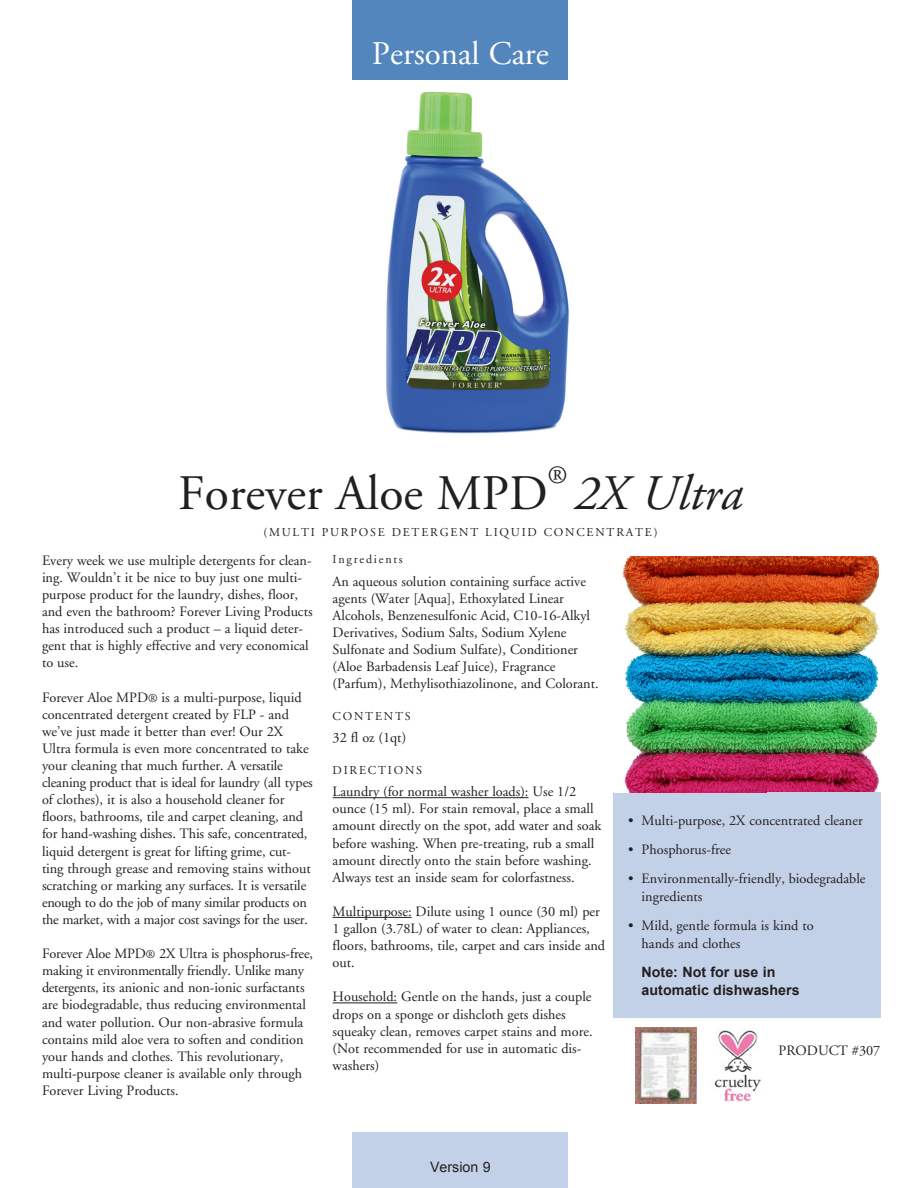
<style>
.page{position:relative;width:918px;height:1188px;background:#fff}
.page>*{position:absolute;margin:0;border:0;box-sizing:border-box;transform-origin:0 0}
.t1{font:49.5px "Adobe Garamond";color:#231f20}
.t2{font:italic 49.5px "Adobe Garamond";color:#231f20}
.t3{font:33px "Adobe Garamond";color:#fff}
.t4{font:24.75px "Adobe Garamond";color:#231f20}
.Key_Points{font:14.25px/17.1px "Adobe Garamond";color:#231f20}
.Key_Points-2{font:700 14.25px/18px "Arial";color:#231f20}
.t5{font:14.25px "Arial";color:#231f20}
.t6{font:12px "Adobe Garamond";letter-spacing:.15em;color:#231f20}
.s1{font-size:12px}
</style>
<div class="page">
<hr style="left:333px;top:797px;width:196px;height:1px;background:#231f20">
<hr style="left:333px;top:917px;width:79px;height:1px;background:#231f20">
<hr style="left:333px;top:1003px;width:64px;height:1px;background:#231f20">
<img style="left:386px;top:92px;width:183px;height:342px">
<div style="left:352px;top:0;width:216px;height:80px;background:#5286bd"></div>
<img style="left:767px;top:557px;width:111px;height:235px">
<div style="left:613px;top:792px;width:268px;height:225px;background:#c3d1e8"></div>
<div style="left:352px;top:1133px;width:216px;height:55px;background:#c3d1e8"></div>
<img style="left:622px;top:557px;width:145px;height:235px">
<img style="left:636px;top:1028px;width:60px;height:75px">
<img style="left:714px;top:1030px;width:47px;height:72px">
<p class="t3" style="left:372px;top:36px;width:179px">Personal Care</p>
<p class="t1" style="left:178px;top:467px;width:371px">Forever Aloe MPD</p>
<p class="t4" style="left:548px;top:462px;width:21px">®</p>
<p class="t2" style="left:574px;top:467px;width:170px">2X Ultra</p>
<p class="t6" style="left:263px;top:526px;width:28px">(Multi</p>
<p class="t6" style="left:322px;top:526px;width:19px">Purpose</p>
<p class="t6" style="left:392px;top:526px;width:22px">Detergent</p>
<p class="t6" style="left:485px;top:526px;width:35px">Liquid</p>
<p class="t6" style="left:544px;top:526px;width:21px">Concentrate</p>
<p class="t6" style="left:654px;top:526px;width:5px">)</p>
<p class="Key_Points" style="left:42px;top:552px;width:272px">Every week we use multiple detergents for clean&shy;ing. Wouldn’t it be nice to buy just one multi&shy;purpose product for the laundry, dishes, floor, and even the bathroom? Forever Living Products has introduced such a product – a liquid deter&shy;gent that is highly effective and very economical to use.</p>
<p class="Key_Points" style="left:42px;top:689px;width:272px">Forever Aloe MPD<span class="s1">®</span> is a multi-purpose, liquid concentrated detergent created by FLP - and we’ve just made it better than ever! Our 2X Ultra formula is even more concentrated to take your cleaning that much further. A versatile cleaning product that is ideal for laundry (all types of clothes), it is also a household cleaner for floors, bathrooms, tile and carpet cleaning, and for hand-washing dishes. This safe, concentrated, liquid detergent is great for lifting grime, cut&shy;ting through grease and removing stains without scratching or marking any surfaces. It is versatile enough to do the job of many similar products on the market, with a major cost savings for the user.</p>
<p class="Key_Points" style="left:42px;top:945px;width:273px">Forever Aloe MPD<span class="s1">®</span> 2X Ultra is phosphorus-free, making it environmentally friendly. Unlike many detergents, its anionic and non-ionic surfactants are biodegradable, thus reducing environmental and water pollution. Our non-abrasive formula contains mild aloe vera to soften and condition your hands and clothes. This revolutionary, multi-purpose cleaner is available only through Forever Living Products.</p>
<p class="t6" style="left:333px;top:553px;width:72px">Ingredients</p>
<p class="Key_Points" style="left:333px;top:573px;width:268px">An aqueous solution containing surface active agents (Water [Aqua], Ethoxylated Linear Alcohols, Benzenesulfonic Acid, C10-16-Alkyl Derivatives, Sodium Salts, Sodium Xylene Sulfonate and Sodium Sulfate), Conditioner (Aloe Barbadensis Leaf Juice), Fragrance (Parfum), Methylisothiazolinone, and Colorant.</p>
<p class="t6" style="left:333px;top:710px;width:79px">CONTENTS</p>
<p class="Key_Points" style="left:333px;top:730px;width:75px">32 fl oz (1qt)</p>
<p class="t6" style="left:333px;top:764px;width:91px">DIRECTIONS</p>
<p class="Key_Points" style="left:333px;top:784px;width:270px">Laundry (for normal washer loads): Use 1/2 ounce (15 ml). For stain removal, place a small amount directly on the spot, add water and soak before washing. When pre-treating, rub a small amount directly onto the stain before washing.<br>Always test an inside seam for colorfastness.</p>
<p class="Key_Points" style="left:333px;top:903px;width:274px">Multipurpose: Dilute using 1 ounce (30 ml) per 1 gallon (3.78L) of water to clean: Appliances, floors, bathrooms, tile, carpet and cars inside and out.</p>
<p class="Key_Points" style="left:333px;top:989px;width:262px">Household: Gentle on the hands, just a couple drops on a sponge or dishcloth gets dishes squeaky clean, removes carpet stains and more. (Not recommended for use in automatic dis&shy;washers)</p>
<p class="Key_Points" style="left:628px;top:813px;width:236px">• Multi-purpose, 2X concentrated cleaner</p>
<p class="Key_Points" style="left:628px;top:841px;width:105px">• Phosphorus-free</p>
<p class="Key_Points" style="left:642px;top:870px;width:225px;line-height:18px;text-indent:-14px">• Environmentally-friendly, biodegradable ingredients</p>
<p class="Key_Points" style="left:642px;top:917px;width:174px;line-height:18px;text-indent:-14px">• Mild, gentle formula is kind to hands and clothes</p>
<p class="Key_Points-2" style="left:642px;top:963px;width:159px">Note: Not for use in automatic dishwashers</p>
<p class="Key_Points" style="left:779px;top:1042px;width:103px">PRODUCT #307</p>
<p class="t5" style="left:430px;top:1157px;width:62px">Version 9</p>
</div>
